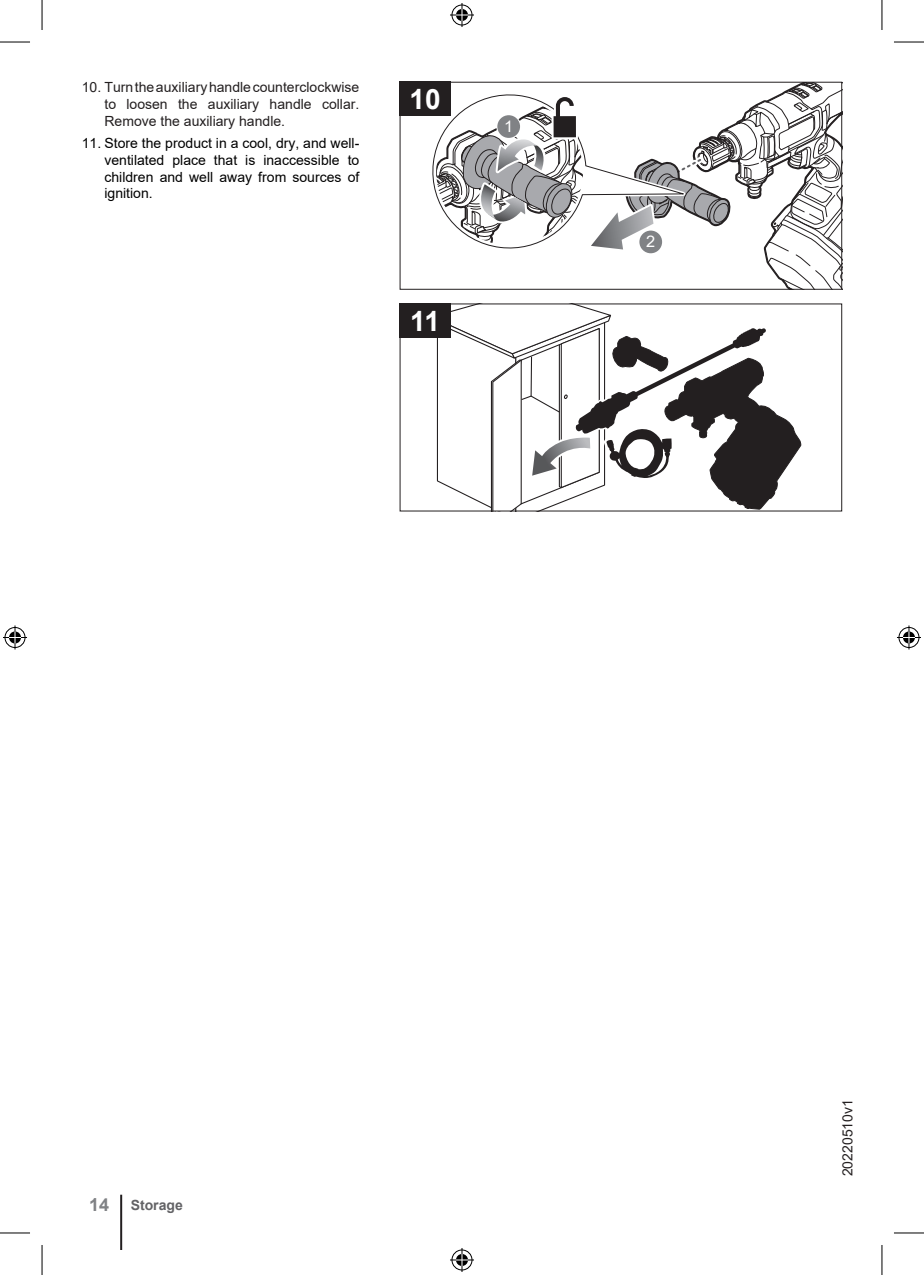
<style>
.page{position:relative;width:924px;height:1275px;background:#fff}
.page>*{position:absolute;margin:0;border:0;box-sizing:border-box;transform-origin:0 0}
.Step_number{font:700 28px "Arial";color:#fff}
.t1{font:16px "Arial";color:#fff}
.t2{font:14px/16.8px "Arial";color:#000;text-align:justify}
.Graphics_Date{font:14px/16.8px "Arial";color:#231f20;text-align:justify}
.t3{font:700 14px "Arial";color:#636366}
.s1{font-size:18px;color:#808285}
</style>
<div class="page">
<hr style="left:120px;top:1194px;width:2px;height:56px;background:#231f20">
<svg style="left:432px;top:84px;width:407px;height:204px"></svg>
<div style="left:399px;top:82px;width:442px;height:208px;border:1px solid #231f20"></div>
<div style="left:399px;top:82px;width:51px;height:34px;background:#231f20"></div>
<svg style="left:428px;top:305px;width:374px;height:204px"></svg>
<div style="left:399px;top:303px;width:51px;height:34px;background:#231f20"></div>
<hr style="left:0;top:42px;width:30px;height:1px;background:#000">
<hr style="left:893px;top:42px;width:30px;height:1px;background:#000">
<hr style="left:0;top:1232px;width:30px;height:1px;background:#000">
<hr style="left:893px;top:1232px;width:30px;height:1px;background:#000">
<hr style="left:42px;top:0;width:1px;height:30px;background:#000">
<hr style="left:42px;top:1245px;width:1px;height:30px;background:#000">
<hr style="left:881px;top:0;width:1px;height:30px;background:#000">
<hr style="left:881px;top:1245px;width:1px;height:30px;background:#000">
<svg style="left:450px;top:3px;width:24px;height:24px"></svg>
<svg style="left:450px;top:1248px;width:24px;height:24px"></svg>
<svg style="left:3px;top:625px;width:24px;height:24px"></svg>
<svg style="left:897px;top:625px;width:23px;height:24px"></svg>
<p class="Graphics_Date" style="left:104px;top:78px;width:256px;text-indent:-23px">10. Turn the auxiliary handle counterclockwise to loosen the auxiliary handle collar.<br>Remove the auxiliary handle.</p>
<p class="t2" style="left:104px;top:135px;width:256px;text-indent:-23px">11. Store the product in a cool, dry, and well&shy;ventilated place that is inaccessible to children and well away from sources of ignition.</p>
<p class="Step_number" style="left:409px;top:79px;width:33px">10</p>
<p class="Step_number" style="left:410px;top:301px;width:31px">11</p>
<p class="t1" style="left:504px;top:115px;width:11px">1</p>
<p class="t1" style="left:646px;top:231px;width:11px">2</p>
<p class="t3" style="left:89px;top:1195px;width:95px"><span class="s1">14</span> Storage</p>
<p class="Graphics_Date" style="left:838px;top:1176px;width:79px;rotate:-90deg">20220510v1</p>
</div>
